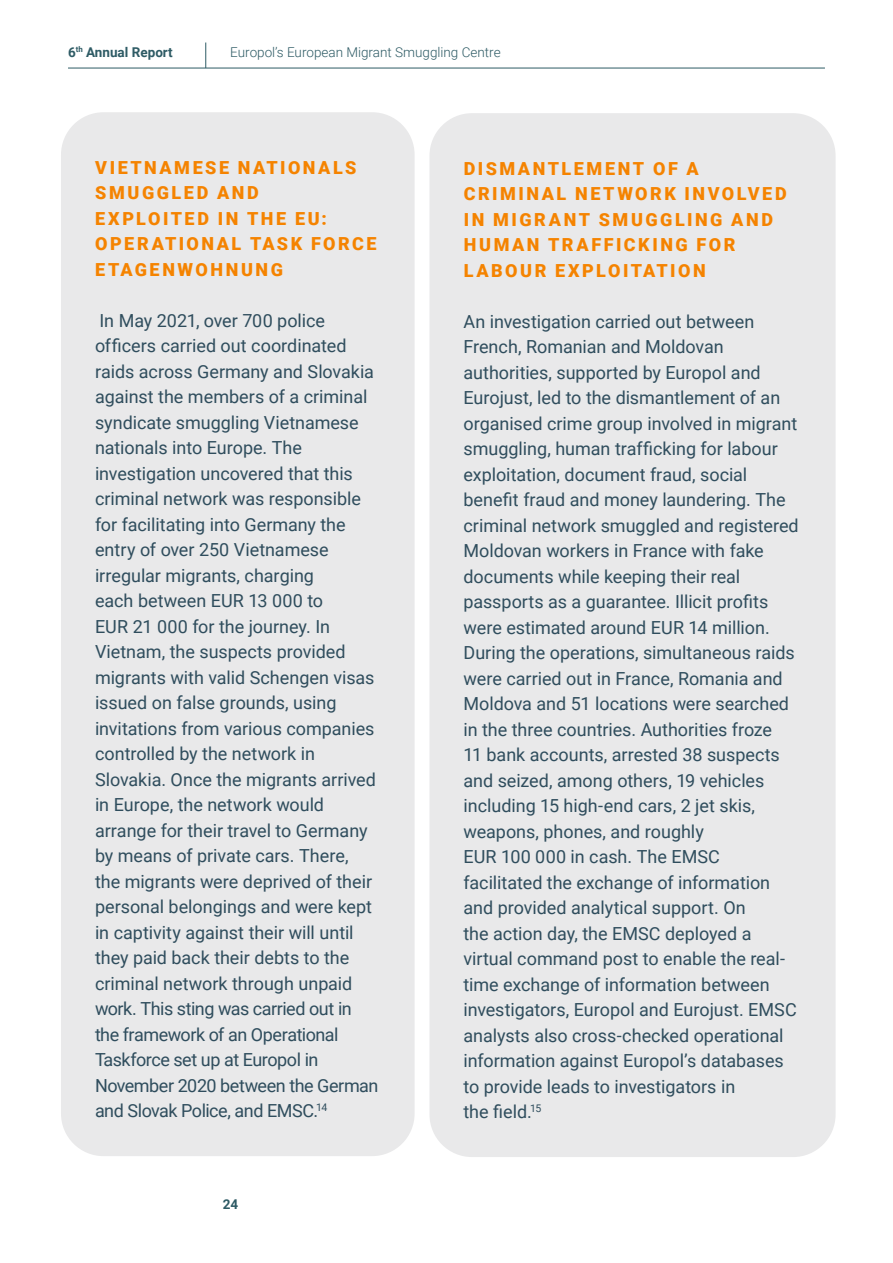
<style>
.page{position:relative;width:893px;height:1263px;background:#fff}
.page>*{position:absolute;margin:0;border:0;box-sizing:border-box;transform-origin:0 0}
.PRs{font:18px/25.5px "Roboto";letter-spacing:-.005em;color:#2f4d5d}
.PRs-2{font:900 18px/25.5px "Roboto";letter-spacing:.14em;color:#f58300}
.t1{font:300 13.5px "Roboto";color:#2e5b65}
.t2{font:700 13.5px "Roboto";color:#2e5b65}
</style>
<div class="page">
<div style="left:61px;top:112px;width:354px;height:1044px;background:#e9e9ea;border-radius:43px"></div>
<div style="left:429px;top:113px;width:407px;height:1044px;background:#e9e9ea;border-radius:43px"></div>
<hr style="left:68px;top:68px;width:757px;height:1px;background:#2e5b65">
<svg style="left:205px;top:43px;width:1px;height:25px"></svg>
<p class="t2" style="left:68px;top:42px;width:106px">6<sup>th</sup> Annual Report</p>
<p class="t1" style="left:230px;top:42px;width:272px">Europol’s European Migrant Smuggling Centre</p>
<p class="PRs-2" style="left:95px;top:154px;width:283px">VIETNAMESE NATIONALS<br>SMUGGLED AND<br>EXPLOITED IN THE EU:<br>OPERATIONAL TASK FORCE<br>ETAGENWOHNUNG</p>
<p class="PRs" style="left:95px;top:307px;width:285px">In May 2021, over 700 police officers carried out coordinated raids across Germany and Slovakia against the members of a criminal syndicate smuggling Vietnamese nationals into Europe. The investigation uncovered that this criminal network was responsible for facilitating into Germany the entry of over 250 Vietnamese irregular migrants, charging<br>each between EUR 13 000 to<br>EUR 21 000 for the journey. In<br>Vietnam, the suspects provided migrants with valid Schengen visas issued on false grounds, using invitations from various companies controlled by the network in<br>Slovakia. Once the migrants arrived in Europe, the network would arrange for their travel to Germany by means of private cars. There,<br>the migrants were deprived of their personal belongings and were kept in captivity against their will until they paid back their debts to the criminal network through unpaid work. This sting was carried out in the framework of an Operational<br>Taskforce set up at Europol in<br>November 2020 between the German and Slovak Police, and EMSC.<sup>14</sup></p>
<p class="t2" style="left:223px;top:1194px;width:17px">24</p>
<p class="PRs-2" style="left:464px;top:155px;width:324px">DISMANTLEMENT OF A<br>CRIMINAL NETWORK INVOLVED<br>IN MIGRANT SMUGGLING AND<br>HUMAN TRAFFICKING FOR<br>LABOUR EXPLOITATION</p>
<p class="PRs" style="left:463px;top:308px;width:337px">An investigation carried out between French, Romanian and Moldovan authorities, supported by Europol and Eurojust, led to the dismantlement of an organised crime group involved in migrant smuggling, human trafficking for labour exploitation, document fraud, social benefit fraud and money laundering. The criminal network smuggled and registered Moldovan workers in France with fake documents while keeping their real passports as a guarantee. Illicit profits were estimated around EUR 14 million.<br>During the operations, simultaneous raids were carried out in France, Romania and Moldova and 51 locations were searched in the three countries. Authorities froze<br>11 bank accounts, arrested 38 suspects and seized, among others, 19 vehicles including 15 high-end cars, 2 jet skis, weapons, phones, and roughly<br>EUR 100 000 in cash. The EMSC facilitated the exchange of information and provided analytical support. On<br>the action day, the EMSC deployed a virtual command post to enable the real&shy;time exchange of information between investigators, Europol and Eurojust. EMSC analysts also cross-checked operational information against Europol’s databases to provide leads to investigators in<br>the field.<sup>15</sup></p>
</div>
